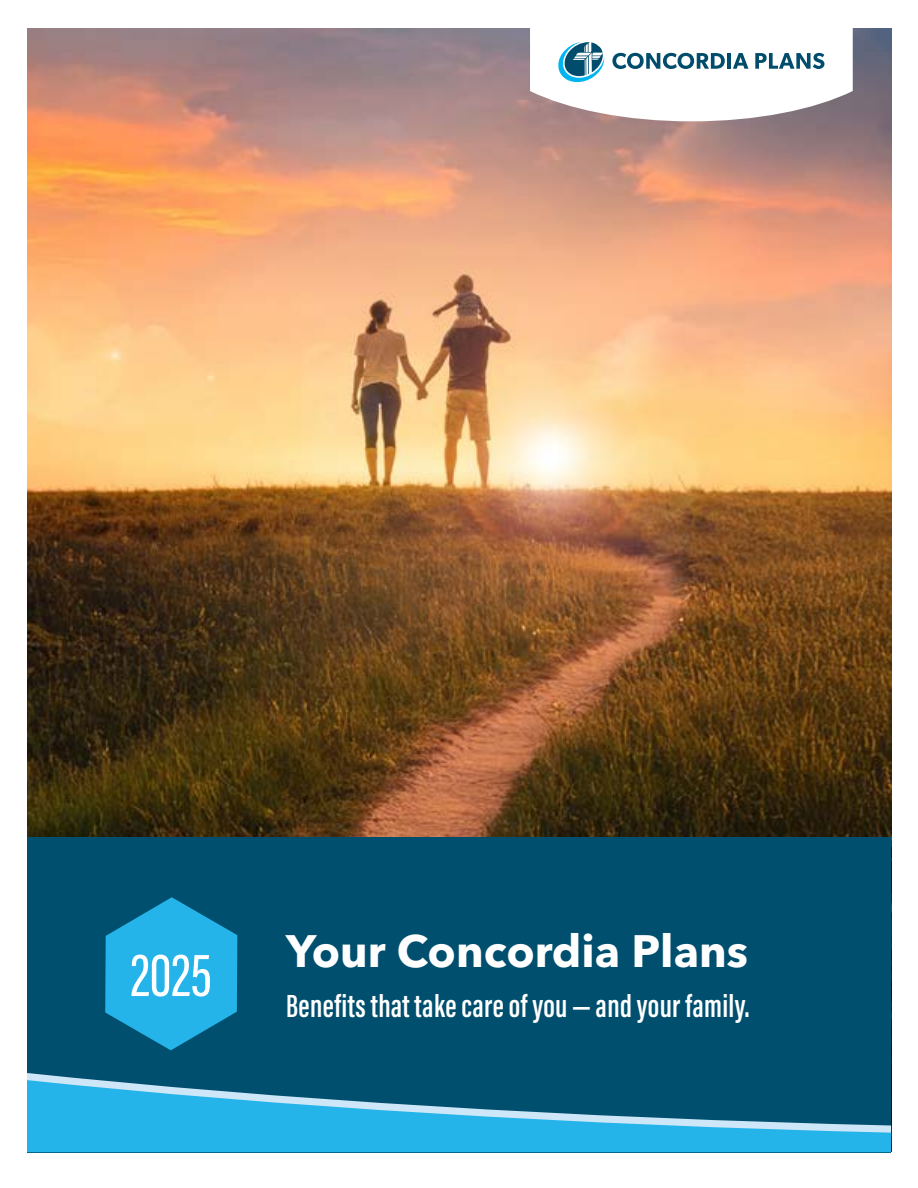
<style>
.page{position:relative;width:918px;height:1188px;background:#fff}
.page>*{position:absolute;margin:0;border:0;box-sizing:border-box;transform-origin:0 0}
.t1{font:63px "Acumin Variable Concept";color:#fff}
.t2{font:700 45px "Avenir Next LT Pro";color:#fff}
.t3{font:33px "Acumin Variable Concept";letter-spacing:.01em;color:#fff}
</style>
<div class="page">
<img style="left:27px;top:28px;width:864px;height:809px">
<svg style="left:530px;top:28px;width:323px;height:93px"></svg>
<div style="left:27px;top:837px;width:864px;height:315px;background:#004f6e"></div>
<svg style="left:27px;top:1073px;width:70px;height:7px"></svg>
<svg style="left:27px;top:1080px;width:864px;height:72px;fill:#24b4e9"></svg>
<svg style="left:105px;top:897px;width:132px;height:153px"></svg>
<h1 class="t1" style="left:131px;top:931px;width:83px">2025</h1>
<h2 class="t2" style="left:286px;top:924px;width:463px">Your Concordia Plans</h2>
<p class="t3" style="left:286px;top:982px;width:465px">Benefits that take care of you — and your family.</p>
</div>
